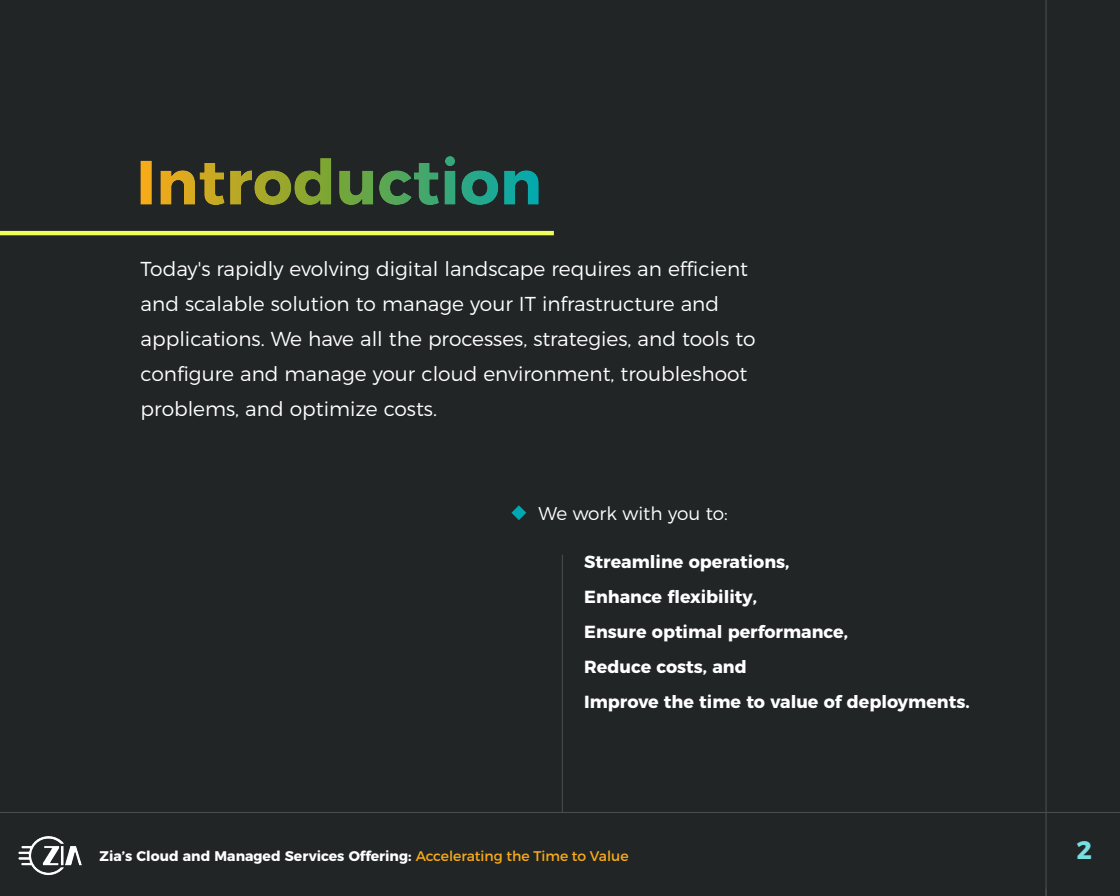
<style>
.page{position:relative;width:1120px;height:896px;background:#222526}
.page>*{position:absolute;margin:0;border:0;box-sizing:border-box;transform-origin:0 0}
.t1{font:700 25.29px "Montserrat";color:#75dfe2}
.t2{font:300 20.12px/35px "Montserrat";color:#fff}
.t3{font:300 18.38px "Montserrat";color:#fff}
.t4{font:700 17.5px/35px "Montserrat";color:#fff}
.t5{font:700 14px "Montserrat";color:#fff}
.s1{font-weight:400;color:#f9ab18}
</style>
<div class="page">
<svg style="left:140px;top:156px;width:399px;height:49px"></svg>
<hr style="left:1046px;top:0;width:1px;height:896px;background:#4f4f51">
<hr style="left:0;top:812px;width:1120px;height:1px;background:#4f4f51">
<img style="left:18px;top:836px;width:64px;height:39px">
<hr style="left:0;top:231px;width:554px;height:4px;background:#eeff57">
<hr style="left:562px;top:555px;width:1px;height:258px;background:#4f4f51">
<svg style="left:511px;top:505px;width:15px;height:15px"></svg>
<p class="t2" style="left:141px;top:252px;width:616px">Today's rapidly evolving digital landscape requires an efficient and scalable solution to manage your IT infrastructure and applications. We have all the processes, strategies, and tools to configure and manage your cloud environment, troubleshoot problems, and optimize costs.</p>
<p class="t3" style="left:539px;top:505px;width:191px">We work with you to:</p>
<p class="t4" style="left:584px;top:546px;width:387px">Streamline operations,<br>Enhance flexibility,<br>Ensure optimal performance,<br>Reduce costs, and<br>Improve the time to value of deployments.</p>
<p class="t5" style="left:100px;top:850px;width:531px">Zia’s Cloud and Managed Services Offering: <span class="s1">Accelerating the Time to Value</span></p>
<p class="t1" style="left:1076px;top:839px;width:17px">2</p>
</div>
